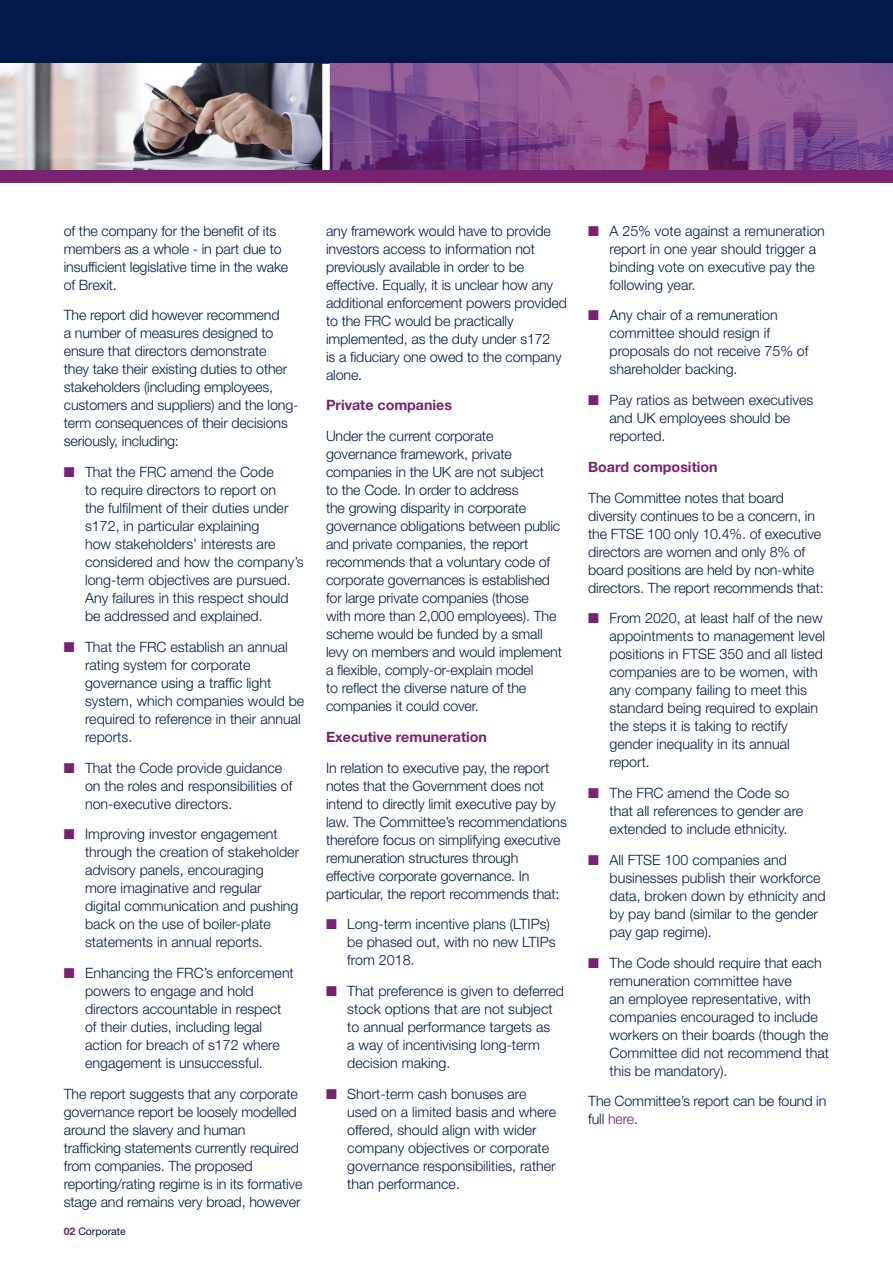
<style>
.page{position:relative;width:893px;height:1263px;background:#fff}
.page>*{position:absolute;margin:0;border:0;box-sizing:border-box;transform-origin:0 0}
.BRIEFING_-_Bodytext{font:300 14.25px/18px "Helvetica Neue LT Std";color:#001948}
.BRIEFING_-_Subhead_1{font:700 14.25px "Helvetica Neue LT Std";color:#772371}
.BRIEFING_-_Footer__P{font:10.5px "Helvetica Neue LT Std";color:#001948}
.s1{color:#772371}
.s2{font-weight:700;color:#772371}
</style>
<div class="page">
<div style="left:0;top:0;width:893px;height:170px;background:#001948"></div>
<img style="left:0;top:64px;width:322px;height:106px">
<img style="left:330px;top:64px;width:563px;height:106px">
<div style="left:322px;top:64px;width:8px;height:106px;background:#fff"></div>
<div style="left:0;top:170px;width:893px;height:13px;background:#772371"></div>
<p class="BRIEFING_-_Bodytext" style="left:64px;top:221px;width:226px">of the company for the benefit of its members as a whole - in part due to insufficient legislative time in the wake of Brexit.</p>
<p class="BRIEFING_-_Bodytext" style="left:64px;top:306px;width:236px">The report did however recommend<br>a number of measures designed to ensure that directors demonstrate<br>they take their existing duties to other stakeholders (including employees, customers and suppliers) and the long&shy;term consequences of their decisions seriously, including:</p>
<p class="BRIEFING_-_Bodytext" style="left:85px;top:463px;width:220px;text-indent:-21px"><span class="s1">■</span> That the FRC amend the Code<br>to require directors to report on<br>the fulfilment of their duties under s172, in particular explaining<br>how stakeholders’ interests are considered and how the company’s long-term objectives are pursued.<br>Any failures in this respect should be addressed and explained.</p>
<p class="BRIEFING_-_Bodytext" style="left:85px;top:637px;width:221px;text-indent:-21px"><span class="s1">■</span> That the FRC establish an annual rating system for corporate governance using a traffic light system, which companies would be required to reference in their annual reports.</p>
<p class="BRIEFING_-_Bodytext" style="left:85px;top:758px;width:209px;text-indent:-21px"><span class="s1">■</span> That the Code provide guidance on the roles and responsibilities of non-executive directors.</p>
<p class="BRIEFING_-_Bodytext" style="left:85px;top:825px;width:216px;text-indent:-21px"><span class="s1">■</span> Improving investor engagement through the creation of stakeholder advisory panels, encouraging<br>more imaginative and regular digital communication and pushing back on the use of boiler-plate statements in annual reports.</p>
<p class="BRIEFING_-_Bodytext" style="left:85px;top:964px;width:210px;text-indent:-21px"><span class="s1">■</span> Enhancing the FRC’s enforcement powers to engage and hold directors accountable in respect of their duties, including legal action for breach of s172 where engagement is unsuccessful.</p>
<p class="BRIEFING_-_Bodytext" style="left:64px;top:1084px;width:240px">The report suggests that any corporate governance report be loosely modelled around the slavery and human trafficking statements currently required from companies. The proposed reporting/rating regime is in its formative stage and remains very broad, however</p>
<p class="BRIEFING_-_Footer__P" style="left:64px;top:1225px;width:64px"><span class="s2">02</span> Corporate</p>
<p class="BRIEFING_-_Bodytext" style="left:326px;top:221px;width:242px">any framework would have to provide investors access to information not previously available in order to be effective. Equally, it is unclear how any additional enforcement powers provided to the FRC would be practically implemented, as the duty under s172<br>is a fiduciary one owed to the company alone.</p>
<p class="BRIEFING_-_Subhead_1" style="left:326px;top:396px;width:128px">Private companies</p>
<p class="BRIEFING_-_Bodytext" style="left:326px;top:427px;width:237px">Under the current corporate governance framework, private companies in the UK are not subject<br>to the Code. In order to address<br>the growing disparity in corporate governance obligations between public and private companies, the report recommends that a voluntary code of corporate governances is established for large private companies (those<br>with more than 2,000 employees). The scheme would be funded by a small levy on members and would implement a flexible, comply-or-explain model<br>to reflect the diverse nature of the companies it could cover.</p>
<p class="BRIEFING_-_Subhead_1" style="left:326px;top:728px;width:162px">Executive remuneration</p>
<p class="BRIEFING_-_Bodytext" style="left:326px;top:758px;width:242px">In relation to executive pay, the report notes that the Government does not intend to directly limit executive pay by law. The Committee’s recommendations therefore focus on simplifying executive remuneration structures through effective corporate governance. In particular, the report recommends that:</p>
<p class="BRIEFING_-_Bodytext" style="left:347px;top:915px;width:210px;text-indent:-21px"><span class="s1">■</span> Long-term incentive plans (LTIPs) be phased out, with no new LTIPs from 2018.</p>
<p class="BRIEFING_-_Bodytext" style="left:347px;top:982px;width:218px;text-indent:-21px"><span class="s1">■</span> That preference is given to deferred stock options that are not subject to annual performance targets as<br>a way of incentivising long-term decision making.</p>
<p class="BRIEFING_-_Bodytext" style="left:347px;top:1084px;width:210px;text-indent:-21px"><span class="s1">■</span> Short-term cash bonuses are used on a limited basis and where offered, should align with wider company objectives or corporate governance responsibilities, rather than performance.</p>
<p class="BRIEFING_-_Bodytext" style="left:609px;top:221px;width:217px;text-indent:-21px"><span class="s1">■</span> A 25% vote against a remuneration report in one year should trigger a binding vote on executive pay the following year.</p>
<p class="BRIEFING_-_Bodytext" style="left:609px;top:306px;width:201px;text-indent:-21px"><span class="s1">■</span> Any chair of a remuneration committee should resign if proposals do not receive 75% of shareholder backing.</p>
<p class="BRIEFING_-_Bodytext" style="left:609px;top:391px;width:205px;text-indent:-21px"><span class="s1">■</span> Pay ratios as between executives and UK employees should be reported.</p>
<p class="BRIEFING_-_Subhead_1" style="left:588px;top:458px;width:131px">Board composition</p>
<p class="BRIEFING_-_Bodytext" style="left:588px;top:488px;width:237px">The Committee notes that board diversity continues to be a concern, in the FTSE 100 only 10.4%. of executive directors are women and only 8% of board positions are held by non-white directors. The report recommends that:</p>
<p class="BRIEFING_-_Bodytext" style="left:609px;top:609px;width:217px;text-indent:-21px"><span class="s1">■</span> From 2020, at least half of the new appointments to management level positions in FTSE 350 and all listed companies are to be women, with any company failing to meet this standard being required to explain the steps it is taking to rectify gender inequality in its annual report.</p>
<p class="BRIEFING_-_Bodytext" style="left:609px;top:784px;width:195px;text-indent:-21px"><span class="s1">■</span> The FRC amend the Code so that all references to gender are extended to include ethnicity.</p>
<p class="BRIEFING_-_Bodytext" style="left:609px;top:850px;width:218px;text-indent:-21px"><span class="s1">■</span> All FTSE 100 companies and businesses publish their workforce data, broken down by ethnicity and by pay band (similar to the gender pay gap regime).</p>
<p class="BRIEFING_-_Bodytext" style="left:609px;top:953px;width:221px;text-indent:-21px"><span class="s1">■</span> The Code should require that each remuneration committee have<br>an employee representative, with companies encouraged to include workers on their boards (though the<br>Committee did not recommend that this be mandatory).</p>
<p class="BRIEFING_-_Bodytext" style="left:588px;top:1092px;width:240px">The Committee’s report can be found in full <span class="s1">here</span>.</p>
</div>
